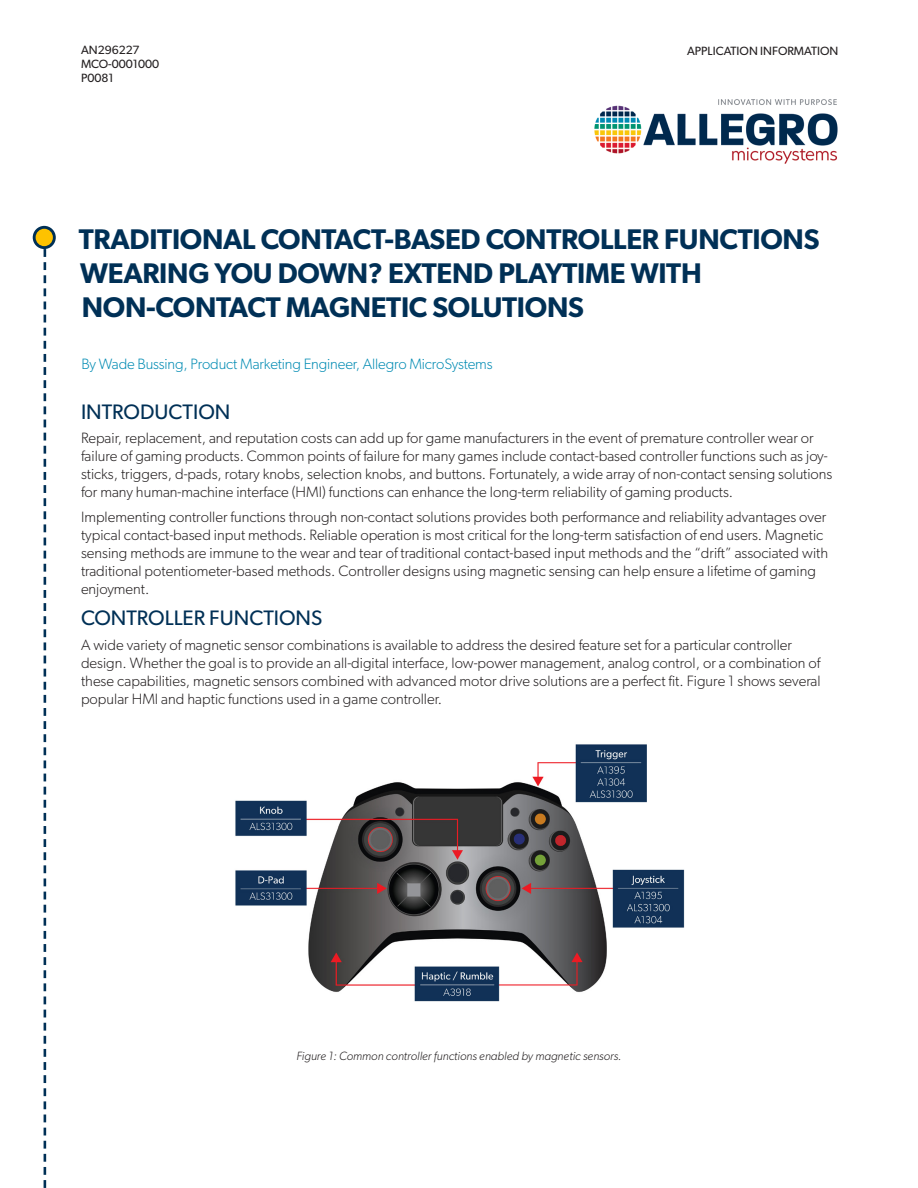
<style>
.page{position:relative;width:918px;height:1188px;background:#fff}
.page>*{position:absolute;margin:0;border:0;box-sizing:border-box;transform-origin:0 0}
.Headline{font:600 28.5px/34.2px "Gibson";letter-spacing:-.01em;color:#003056}
.Body_Copy{font:21px "Gibson";color:#003056}
.Sub_Heading{font:21px "Gibson";color:#003056}
.Body_Copy-2{font:300 15px/18px "Gibson";color:#231f20}
.Author{font:300 15px "Gibson";letter-spacing:-.01em;color:#008bb3}
.t1{font:italic 300 12px "Gibson";color:#231f20}
.t2{font:12px/14.4px "Gibson";color:#231f20}
</style>
<div class="page">
<img style="left:594px;top:99px;width:244px;height:65px">
<img style="left:235px;top:744px;width:450px;height:258px">
<svg style="left:33px;top:226px;width:23px;height:23px"></svg>
<div style="left:36px;top:229px;width:17px;height:17px;background:#fec200;border-radius:50%"></div>
<svg style="left:44px;top:249px;width:2px;height:939px"></svg>
<p class="t2" style="left:81px;top:42px;width:60px">AN296227</p>
<p class="t2" style="left:687px;top:43px;width:153px">APPLICATION INFORMATION</p>
<p class="t2" style="left:81px;top:57px;width:80px">MCO-0001000<br>P0081</p>
<p class="Headline" style="left:79px;top:221px;width:742px">TRADITIONAL CONTACT-BASED CONTROLLER FUNCTIONS<br>WEARING YOU DOWN? EXTEND PLAYTIME WITH<br>NON-CONTACT MAGNETIC SOLUTIONS</p>
<p class="Author" style="left:81px;top:355px;width:413px">By Wade Bussing, Product Marketing Engineer, Allegro MicroSystems</p>
<p class="Sub_Heading" style="left:81px;top:399px;width:151px">INTRODUCTION</p>
<p class="Body_Copy-2" style="left:81px;top:429px;width:753px">Repair, replacement, and reputation costs can add up for game manufacturers in the event of premature controller wear or failure of gaming products. Common points of failure for many games include contact-based controller functions such as joy&shy;sticks, triggers, d-pads, rotary knobs, selection knobs, and buttons. Fortunately, a wide array of non-contact sensing solutions for many human-machine interface (HMI) functions can enhance the long-term reliability of gaming products.</p>
<p class="Body_Copy-2" style="left:81px;top:508px;width:749px">Implementing controller functions through non-contact solutions provides both performance and reliability advantages over typical contact-based input methods. Reliable operation is most critical for the long-term satisfaction of end users. Magnetic sensing methods are immune to the wear and tear of traditional contact-based input methods and the “drift” associated with traditional potentiometer-based methods. Controller designs using magnetic sensing can help ensure a lifetime of gaming enjoyment.</p>
<p class="Body_Copy" style="left:81px;top:605px;width:243px">CONTROLLER FUNCTIONS</p>
<p class="Body_Copy-2" style="left:81px;top:635px;width:741px">A wide variety of magnetic sensor combinations is available to address the desired feature set for a particular controller design. Whether the goal is to provide an all-digital interface, low-power management, analog control, or a combination of these capabilities, magnetic sensors combined with advanced motor drive solutions are a perfect fit. Figure 1 shows several popular HMI and haptic functions used in a game controller.</p>
<p class="t1" style="left:296px;top:1049px;width:327px">Figure 1: Common controller functions enabled by magnetic sensors.</p>
</div>
